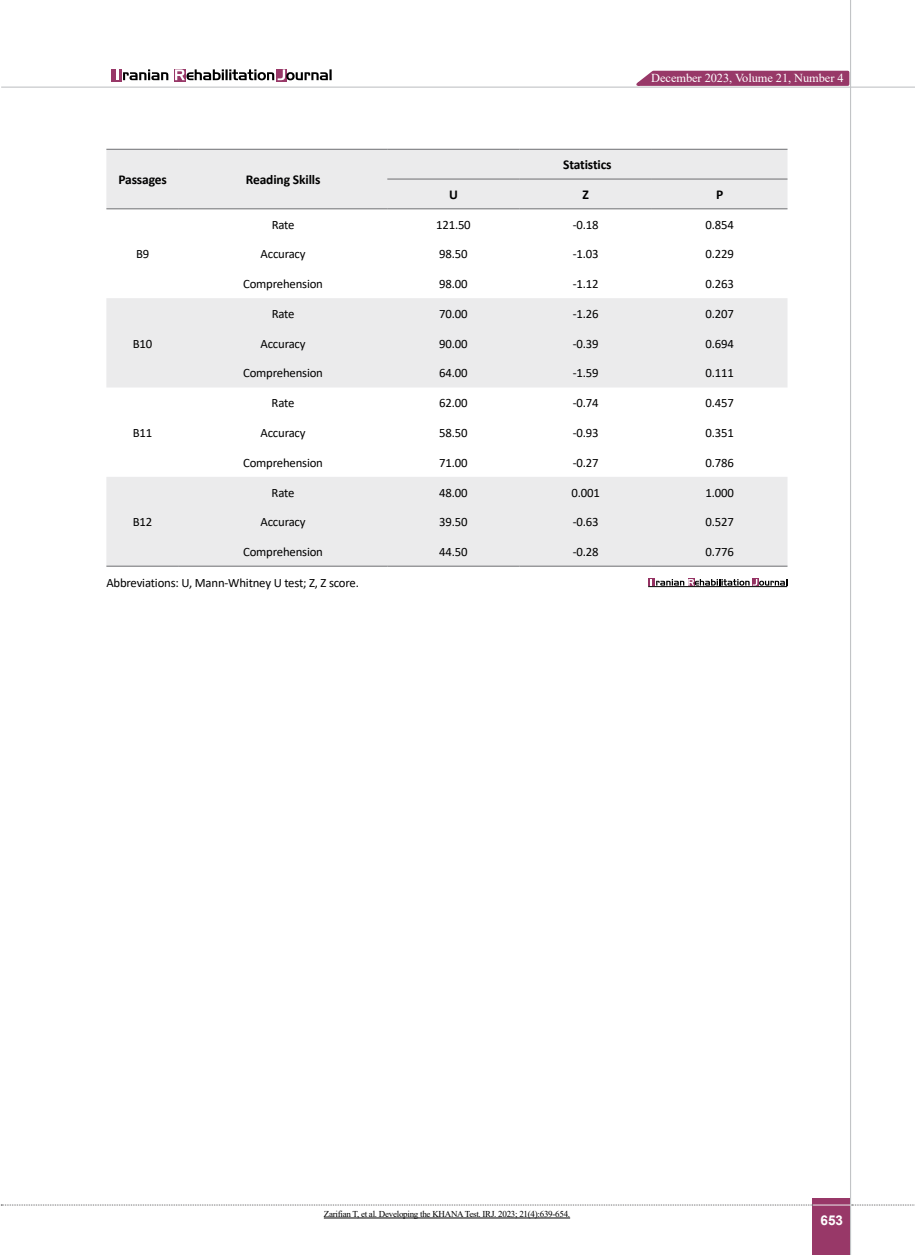
<style>
.page{position:relative;width:915px;height:1255px;background:#fff}
.page>*{position:absolute;margin:0;border:0;box-sizing:border-box;transform-origin:0 0}
.t1{font:700 13.5px "Calibri";letter-spacing:-.01em;color:#000}
.t2{font:700 13.5px "Arial";color:#fff}
.t3{font:12.75px "Calibri";letter-spacing:-.015em;color:#000}
.t4{font:12.15px "Times New Roman";letter-spacing:-.005em;color:#fff}
.t5{font:9px "Times New Roman";letter-spacing:-.03em;color:#000}
</style>
<div class="page">
<hr style="left:1px;top:87px;width:913px;height:1px;background:#c2c4c6">
<div style="left:812px;top:1198px;width:38px;height:56px;background:#983868"></div>
<hr style="left:849px;top:0;width:1px;height:1254px;background:#c2c4c6">
<hr style="left:812px;top:1204px;width:38px;height:1px;background:#ebebec">
<svg style="left:1px;top:1204px;width:811px;height:1px"></svg>
<svg style="left:851px;top:1204px;width:64px;height:1px"></svg>
<div style="left:112px;top:69px;width:10px;height:13px;background:#983868"></div>
<svg style="left:174px;top:69px;width:12px;height:13px"></svg>
<svg style="left:276px;top:80px;width:11px;height:2px"></svg>
<svg style="left:175px;top:69px;width:156px;height:11px"></svg>
<svg style="left:116px;top:69px;width:52px;height:11px"></svg>
<svg style="left:629px;top:69px;width:221px;height:18px;background:#ac6187"></svg>
<svg style="left:106px;top:150px;width:681px;height:416px;fill:#ebebec"></svg>
<hr style="left:106px;top:149px;width:73px;height:1px;background:#6d6e71">
<hr style="left:179px;top:149px;width:208px;height:1px;background:#6d6e71">
<hr style="left:106px;top:208px;width:73px;height:1px;background:#6d6e71">
<hr style="left:179px;top:208px;width:208px;height:1px;background:#6d6e71">
<hr style="left:387px;top:149px;width:132px;height:1px;background:#6d6e71">
<hr style="left:519px;top:149px;width:132px;height:1px;background:#6d6e71">
<hr style="left:651px;top:149px;width:136px;height:1px;background:#6d6e71">
<hr style="left:387px;top:179px;width:132px;height:1px;background:#6d6e71">
<hr style="left:519px;top:179px;width:132px;height:1px;background:#6d6e71">
<hr style="left:651px;top:179px;width:136px;height:1px;background:#6d6e71">
<hr style="left:387px;top:208px;width:132px;height:1px;background:#6d6e71">
<hr style="left:519px;top:208px;width:132px;height:1px;background:#6d6e71">
<hr style="left:651px;top:208px;width:136px;height:1px;background:#6d6e71">
<hr style="left:106px;top:566px;width:73px;height:1px;background:#6d6e71">
<hr style="left:179px;top:566px;width:208px;height:1px;background:#6d6e71">
<hr style="left:387px;top:566px;width:132px;height:1px;background:#6d6e71">
<hr style="left:519px;top:566px;width:132px;height:1px;background:#6d6e71">
<hr style="left:651px;top:566px;width:136px;height:1px;background:#6d6e71">
<div style="left:648px;top:578px;width:6px;height:8px;background:#953263"></div>
<svg style="left:688px;top:578px;width:6px;height:8px"></svg>
<svg style="left:752px;top:578px;width:6px;height:8px"></svg>
<svg style="left:650px;top:579px;width:137px;height:6px"></svg>
<hr style="left:648px;top:586px;width:139px;height:1px;background:#000">
<hr style="left:324px;top:1217px;width:246px;height:1px;background:#000">
<p class="t1" style="left:118px;top:170px;width:50px">Passages</p>
<p class="t1" style="left:246px;top:170px;width:76px">Reading Skills</p>
<p class="t1" style="left:563px;top:155px;width:50px">Statistics</p>
<p class="t4" style="left:651px;top:69px;width:194px">December 2023, Volume 21, Number 4</p>
<p class="t1" style="left:449px;top:185px;width:10px">U</p>
<p class="t1" style="left:582px;top:185px;width:8px">Z</p>
<p class="t1" style="left:715px;top:185px;width:9px">P</p>
<p class="t3" style="left:136px;top:245px;width:15px">B9</p>
<p class="t3" style="left:133px;top:334px;width:21px">B10</p>
<p class="t3" style="left:133px;top:424px;width:21px">B11</p>
<p class="t3" style="left:271px;top:215px;width:24px">Rate</p>
<p class="t3" style="left:436px;top:215px;width:36px">121.50</p>
<p class="t3" style="left:572px;top:215px;width:27px">-0.18</p>
<p class="t3" style="left:705px;top:215px;width:30px">0.854</p>
<p class="t3" style="left:260px;top:245px;width:46px">Accuracy</p>
<p class="t3" style="left:439px;top:245px;width:30px">98.50</p>
<p class="t3" style="left:572px;top:245px;width:27px">-1.03</p>
<p class="t3" style="left:705px;top:245px;width:30px">0.229</p>
<p class="t3" style="left:243px;top:275px;width:81px">Comprehension</p>
<p class="t3" style="left:439px;top:275px;width:30px">98.00</p>
<p class="t3" style="left:572px;top:275px;width:27px">-1.12</p>
<p class="t3" style="left:705px;top:275px;width:30px">0.263</p>
<p class="t3" style="left:271px;top:305px;width:24px">Rate</p>
<p class="t3" style="left:439px;top:305px;width:30px">70.00</p>
<p class="t3" style="left:572px;top:305px;width:27px">-1.26</p>
<p class="t3" style="left:705px;top:305px;width:30px">0.207</p>
<p class="t3" style="left:260px;top:334px;width:46px">Accuracy</p>
<p class="t3" style="left:439px;top:334px;width:30px">90.00</p>
<p class="t3" style="left:572px;top:334px;width:27px">-0.39</p>
<p class="t3" style="left:705px;top:334px;width:30px">0.694</p>
<p class="t3" style="left:243px;top:364px;width:81px">Comprehension</p>
<p class="t3" style="left:439px;top:364px;width:30px">64.00</p>
<p class="t3" style="left:572px;top:364px;width:27px">-1.59</p>
<p class="t3" style="left:705px;top:364px;width:30px">0.111</p>
<p class="t3" style="left:271px;top:394px;width:24px">Rate</p>
<p class="t3" style="left:439px;top:394px;width:30px">62.00</p>
<p class="t3" style="left:572px;top:394px;width:27px">-0.74</p>
<p class="t3" style="left:705px;top:394px;width:30px">0.457</p>
<p class="t3" style="left:260px;top:424px;width:46px">Accuracy</p>
<p class="t3" style="left:439px;top:424px;width:30px">58.50</p>
<p class="t3" style="left:572px;top:424px;width:27px">-0.93</p>
<p class="t3" style="left:705px;top:424px;width:30px">0.351</p>
<p class="t3" style="left:243px;top:453px;width:81px">Comprehension</p>
<p class="t3" style="left:439px;top:453px;width:30px">71.00</p>
<p class="t3" style="left:572px;top:453px;width:27px">-0.27</p>
<p class="t3" style="left:705px;top:453px;width:30px">0.786</p>
<p class="t3" style="left:271px;top:483px;width:24px">Rate</p>
<p class="t3" style="left:439px;top:483px;width:30px">48.00</p>
<p class="t3" style="left:571px;top:483px;width:30px">0.001</p>
<p class="t3" style="left:705px;top:483px;width:30px">1.000</p>
<p class="t3" style="left:260px;top:513px;width:46px">Accuracy</p>
<p class="t3" style="left:439px;top:513px;width:30px">39.50</p>
<p class="t3" style="left:572px;top:513px;width:27px">-0.63</p>
<p class="t3" style="left:705px;top:513px;width:30px">0.527</p>
<p class="t3" style="left:243px;top:543px;width:81px">Comprehension</p>
<p class="t3" style="left:439px;top:543px;width:30px">44.50</p>
<p class="t3" style="left:572px;top:543px;width:27px">-0.28</p>
<p class="t3" style="left:705px;top:543px;width:30px">0.776</p>
<p class="t3" style="left:106px;top:573px;width:254px">Abbreviations: U, Mann-Whitney U test; Z, Z score.</p>
<p class="t3" style="left:133px;top:513px;width:21px">B12</p>
<p class="t5" style="left:324px;top:1207px;width:248px">Zarifian T, et al. Developing the KHANA Test. IRJ. 2023; 21(4):639-654.</p>
<p class="t2" style="left:820px;top:1210px;width:24px">653</p>
</div>
